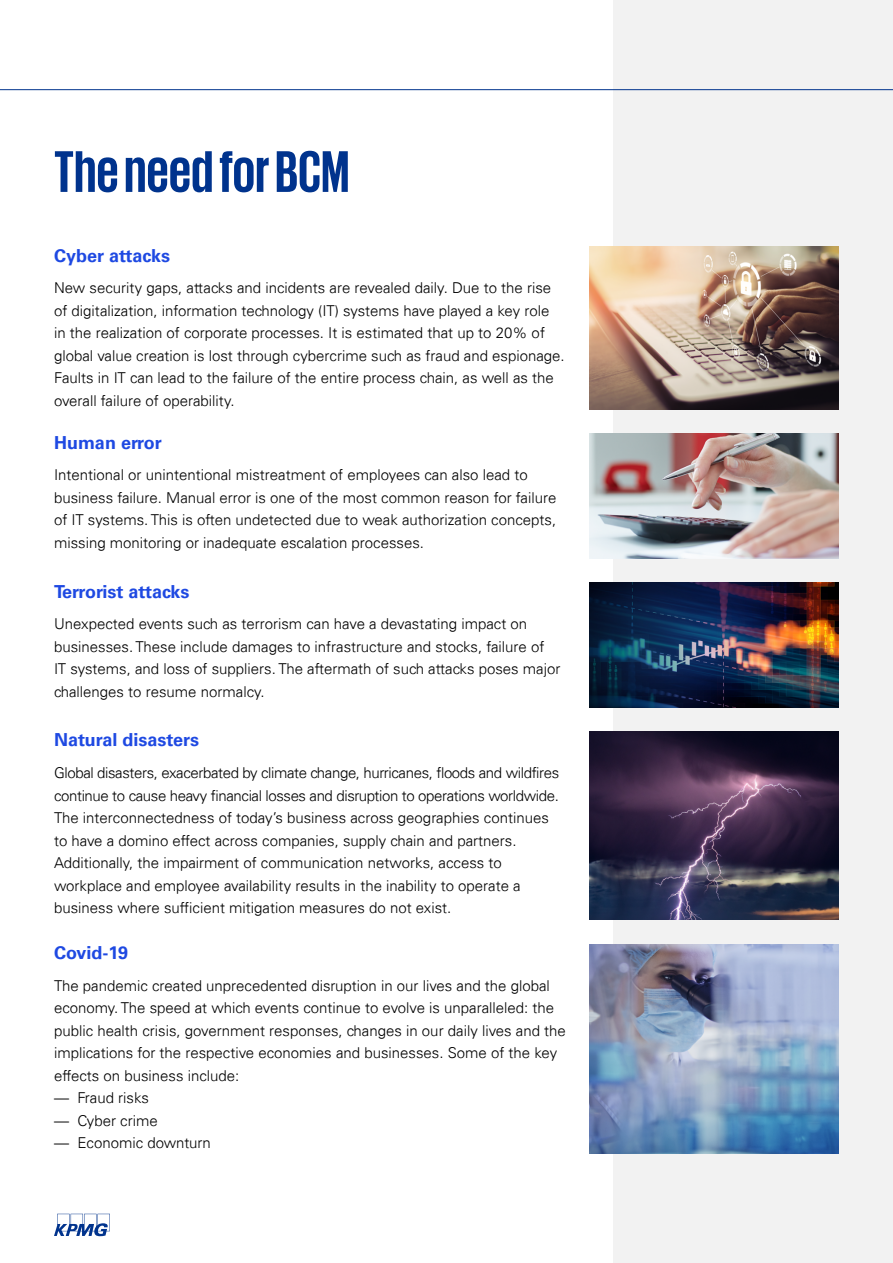
<style>
.page{position:relative;width:893px;height:1263px;background:#fff}
.page>*{position:absolute;margin:0;border:0;box-sizing:border-box;transform-origin:0 0}
.t1{font:700 60px "KPMG";color:#00338d}
.t2{font:700 18px "Univers 65";color:#1e49e2}
.t3{font:300 15px/22.5px "Univers 45";color:#000}
</style>
<div class="page">
<div style="left:614px;top:0;width:279px;height:1263px;background:#f2f2f2"></div>
<hr style="left:0;top:89px;width:893px;height:1px;background:#00338d">
<img style="left:589px;top:247px;width:250px;height:162px">
<img style="left:589px;top:434px;width:250px;height:124px">
<img style="left:589px;top:583px;width:250px;height:124px">
<img style="left:589px;top:731px;width:250px;height:189px">
<img style="left:589px;top:944px;width:250px;height:210px">
<svg style="left:54px;top:1214px;width:56px;height:22px"></svg>
<h1 class="t1" style="left:54px;top:141px;width:297px">The need for BCM</h1>
<p class="t2" style="left:54px;top:245px;width:118px">Cyber attacks</p>
<p class="t3" style="left:54px;top:277px;width:512px">New security gaps, attacks and incidents are revealed daily. Due to the rise of digitalization, information technology (IT) systems have played a key role<br>in the realization of corporate processes. It is estimated that up to 20% of global value creation is lost through cybercrime such as fraud and espionage.<br>Faults in IT can lead to the failure of the entire process chain, as well as the overall failure of operability.</p>
<p class="t2" style="left:54px;top:432px;width:109px">Human error</p>
<p class="t3" style="left:54px;top:464px;width:504px">Intentional or unintentional mistreatment of employees can also lead to business failure. Manual error is one of the most common reason for failure of IT systems. This is often undetected due to weak authorization concepts, missing monitoring or inadequate escalation processes.</p>
<p class="t2" style="left:54px;top:581px;width:137px">Terrorist attacks</p>
<p class="t3" style="left:54px;top:612px;width:508px">Unexpected events such as terrorism can have a devastating impact on businesses. These include damages to infrastructure and stocks, failure of<br>IT systems, and loss of suppliers. The aftermath of such attacks poses major challenges to resume normalcy.</p>
<p class="t2" style="left:54px;top:730px;width:147px">Natural disasters</p>
<p class="t3" style="left:54px;top:761px;width:507px">Global disasters, exacerbated by climate change, hurricanes, floods and wildfires continue to cause heavy financial losses and disruption to operations worldwide.<br>The interconnectedness of today’s business across geographies continues to have a domino effect across companies, supply chain and partners.<br>Additionally, the impairment of communication networks, access to workplace and employee availability results in the inability to operate a business where sufficient mitigation measures do not exist.</p>
<p class="t2" style="left:54px;top:942px;width:76px">Covid-19</p>
<p class="t3" style="left:54px;top:974px;width:513px">The pandemic created unprecedented disruption in our lives and the global economy. The speed at which events continue to evolve is unparalleled: the public health crisis, government responses, changes in our daily lives and the implications for the respective economies and businesses. Some of the key effects on business include:</p>
<p class="t3" style="left:54px;top:1086px;width:97px">— Fraud risks</p>
<p class="t3" style="left:54px;top:1109px;width:105px">— Cyber crime</p>
<p class="t3" style="left:54px;top:1131px;width:158px">— Economic downturn</p>
</div>
